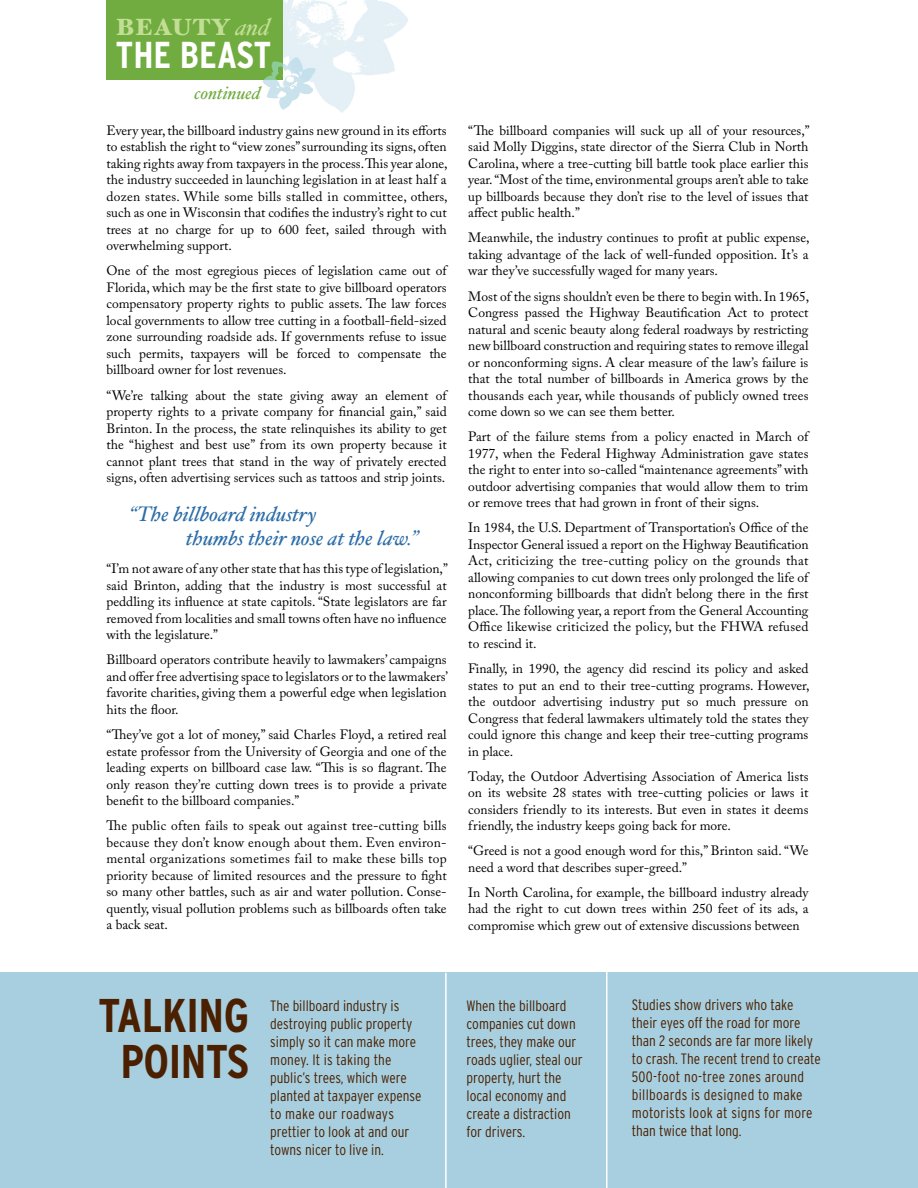
<style>
.page{position:relative;width:918px;height:1188px;background:#fff}
.page>*{position:absolute;margin:0;border:0;box-sizing:border-box;transform-origin:0 0}
.t1{font:700 condensed 47.25px/45.3px "Interstate";letter-spacing:-.01em;color:#4b2000;text-align:center}
.t2{font:700 condensed 37.35px "Interstate";color:#fff}
.t3{font:900 23.55px "Hoefler Text";letter-spacing:.03em;color:#c2de94}
.t4{font:italic 21px/24px "Hoefler Text";color:#2c6da8}
.t5{font:italic 18.15px "Hoefler Text";color:#70ac40}
.t6{font:300 condensed 15px/18px "Interstate";color:#4b2000}
.t7{font:13.5px/16.5px "Adobe Caslon Pro";color:#000;text-align:justify}
.s1{font-weight:400;font-style:italic;font-size:24.3px}
</style>
<div class="page">
<img style="left:283px;top:0;width:125px;height:112px">
<div style="left:0;top:972px;width:918px;height:216px;background:#a7cfe0"></div>
<hr style="left:445px;top:973px;width:2px;height:215px;background:#fff">
<div style="left:106px;top:0;width:177px;height:80px;background:#70ac40"></div>
<img style="left:262px;top:56px;width:54px;height:54px">
<hr style="left:606px;top:972px;width:2px;height:216px;background:#fff">
<h3 class="t3" style="left:116px;top:13px;width:155px">BEAUTY <span class="s1">and</span></h3>
<h2 class="t2" style="left:116px;top:34px;width:157px">THE BEAST</h2>
<h3 class="t5" style="left:194px;top:82px;width:68px">continued</h3>
<p class="t7" style="left:106px;top:122px;width:343px">Every year, the billboard industry gains new ground in its efforts to establish the right to “view zones” surrounding its signs, often taking rights away from taxpayers in the process. This year alone, the industry succeeded in launching legislation in at least half a dozen states. While some bills stalled in committee, others, such as one in Wisconsin that codifies the industry’s right to cut trees at no charge for up to 600 feet, sailed through with overwhelming support.</p>
<p class="t7" style="left:106px;top:263px;width:342px">One of the most egregious pieces of legislation came out of Florida, which may be the first state to give billboard operators compensatory property rights to public assets. The law forces local governments to allow tree cutting in a football-field-sized zone surrounding roadside ads. If governments refuse to issue such permits, taxpayers will be forced to compensate the billboard owner for lost revenues.</p>
<p class="t7" style="left:106px;top:387px;width:342px">“We’re talking about the state giving away an element of property rights to a private company for financial gain,” said Brinton. In the process, the state relinquishes its ability to get the “highest and best use” from its own property because it cannot plant trees that stand in the way of privately erected signs, often advertising services such as tattoos and strip joints.</p>
<h3 class="t4" style="left:186px;top:501px;width:234px;text-indent:-56px">“The billboard industry<br>thumbs their nose at the law.”</h3>
<p class="t7" style="left:106px;top:560px;width:343px">“I’m not aware of any other state that has this type of legislation,” said Brinton, adding that the industry is most successful at peddling its influence at state capitols. “State legislators are far removed from localities and small towns often have no influence with the legislature.”</p>
<p class="t7" style="left:106px;top:652px;width:343px">Billboard operators contribute heavily to lawmakers’ campaigns and offer free advertising space to legislators or to the lawmakers’ favorite charities, giving them a powerful edge when legislation hits the floor.</p>
<p class="t7" style="left:106px;top:726px;width:342px">“They’ve got a lot of money,” said Charles Floyd, a retired real estate professor from the University of Georgia and one of the leading experts on billboard case law. “This is so flagrant. The only reason they’re cutting down trees is to provide a private benefit to the billboard companies.”</p>
<p class="t7" style="left:106px;top:817px;width:342px">The public often fails to speak out against tree-cutting bills because they don’t know enough about them. Even environ&shy;mental organizations sometimes fail to make these bills top priority because of limited resources and the pressure to fight so many other battles, such as air and water pollution. Conse&shy;quently, visual pollution problems such as billboards often take a back seat.</p>
<p class="t7" style="left:468px;top:122px;width:343px">“The billboard companies will suck up all of your resources,” said Molly Diggins, state director of the Sierra Club in North Carolina, where a tree-cutting bill battle took place earlier this year. “Most of the time, environmental groups aren’t able to take up billboards because they don’t rise to the level of issues that affect public health.”</p>
<p class="t7" style="left:468px;top:230px;width:343px">Meanwhile, the industry continues to profit at public expense, taking advantage of the lack of well-funded opposition. It’s a war they’ve successfully waged for many years.</p>
<p class="t7" style="left:468px;top:288px;width:343px">Most of the signs shouldn’t even be there to begin with. In 1965, Congress passed the Highway Beautification Act to protect natural and scenic beauty along federal roadways by restricting new billboard construction and requiring states to remove illegal or nonconforming signs. A clear measure of the law’s failure is that the total number of billboards in America grows by the thousands each year, while thousands of publicly owned trees come down so we can see them better.</p>
<p class="t7" style="left:468px;top:428px;width:342px">Part of the failure stems from a policy enacted in March of 1977, when the Federal Highway Administration gave states the right to enter into so-called “maintenance agreements” with outdoor advertising companies that would allow them to trim or remove trees that had grown in front of their signs.</p>
<p class="t7" style="left:468px;top:520px;width:342px">In 1984, the U.S. Department of Transportation’s Office of the Inspector General issued a report on the Highway Beautification Act, criticizing the tree-cutting policy on the grounds that allowing com-panies to cut down trees only prolonged the life of nonconforming billboards that didn’t belong there in the first place. The following year, a report from the General Accounting Office likewise criticized the policy, but the FHWA refused to rescind it.</p>
<p class="t7" style="left:468px;top:660px;width:343px">Finally, in 1990, the agency did rescind its policy and asked states to put an end to their tree-cutting programs. However, the outdoor advertising industry put so much pressure on Congress that federal lawmakers ultimately told the states they could ignore this change and keep their tree-cutting programs in place.</p>
<p class="t7" style="left:468px;top:768px;width:342px">Today, the Outdoor Advertising Association of America lists on its website 28 states with tree-cutting policies or laws it considers friendly to its interests. But even in states it deems friendly, the industry keeps going back for more.</p>
<p class="t7" style="left:468px;top:842px;width:342px">“Greed is not a good enough word for this,” Brinton said. “We need a word that describes super-greed.”</p>
<p class="t7" style="left:468px;top:884px;width:342px">In North Carolina, for example, the billboard industry already had the right to cut down trees within 250 feet of its ads, a compromise which grew out of extensive discussions between</p>
<h1 class="t1" style="left:99px;top:993px;width:152px">TALKING<br>POINTS</h1>
<p class="t6" style="left:270px;top:997px;width:153px">The billboard industry is destroying public property simply so it can make more money. It is taking the public’s trees, which were planted at taxpayer expense to make our roadways prettier to look at and our towns nicer to live in.</p>
<p class="t6" style="left:466px;top:997px;width:118px">When the billboard companies cut down trees, they make our roads uglier, steal our property, hurt the local economy and create a distraction for drivers.</p>
<p class="t6" style="left:632px;top:995px;width:191px">Studies show drivers who take their eyes off the road for more than 2 seconds are far more likely to crash. The recent trend to create<br>500-foot no-tree zones around billboards is designed to make motorists look at signs for more than twice that long.</p>
</div>
